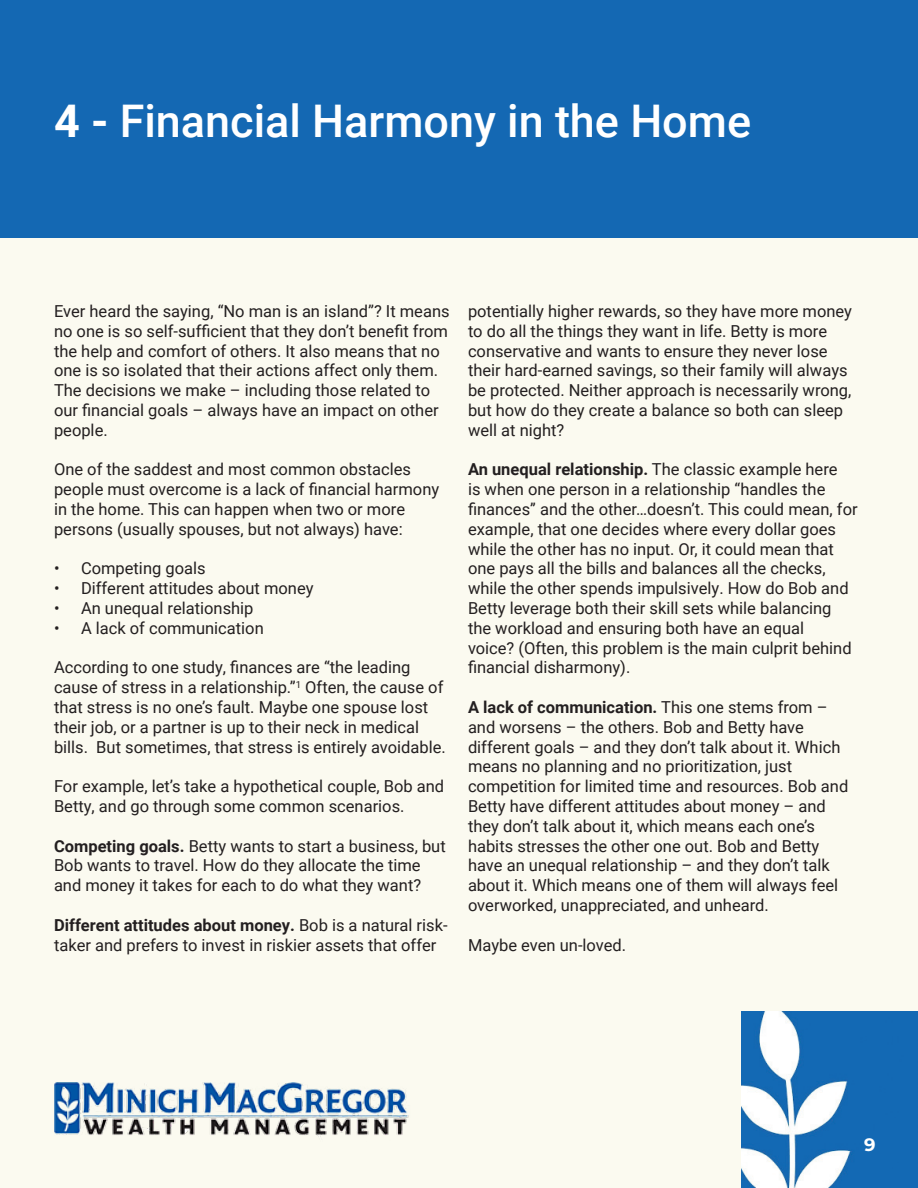
<style>
.page{position:relative;width:918px;height:1188px;background:#fbfaf0}
.page>*{position:absolute;margin:0;border:0;box-sizing:border-box;transform-origin:0 0}
.t1{font:500 45px "Roboto";color:#fff}
.t2{font:700 18px "Montserrat";color:#fff}
.t3{font:16.5px/19.8px "Roboto";color:#231f20}
.s1{font-weight:700}
</style>
<div class="page">
<img style="left:742px;top:1012px;width:176px;height:176px">
<img style="left:54px;top:1083px;width:355px;height:54px">
<div style="left:0;top:0;width:918px;height:238px;background:#1468b3"></div>
<p class="t1" style="left:54px;top:89px;width:699px"><span class="s1">4 -</span> Financial Harmony in the Home</p>
<p class="t3" style="left:54px;top:301px;width:397px">Ever heard the saying, “No man is an island”? It means no one is so self-sufficient that they don’t benefit from the help and comfort of others. It also means that no one is so isolated that their actions affect only them.<br>The decisions we make – including those related to our financial goals – always have an impact on other people.</p>
<p class="t3" style="left:54px;top:459px;width:387px">One of the saddest and most common obstacles people must overcome is a lack of financial harmony in the home. This can happen when two or more persons (usually spouses, but not always) have:</p>
<p class="t3" style="left:54px;top:558px;width:153px">• Competing goals</p>
<p class="t3" style="left:54px;top:578px;width:261px">• Different attitudes about money</p>
<p class="t3" style="left:54px;top:598px;width:201px">• An unequal relationship</p>
<p class="t3" style="left:54px;top:617px;width:211px">• A lack of communication</p>
<p class="t3" style="left:54px;top:657px;width:393px">According to one study, finances are “the leading cause of stress in a relationship.”<sup>1</sup> Often, the cause of that stress is no one’s fault. Maybe one spouse lost their job, or a partner is up to their neck in medical bills. But sometimes, that stress is entirely avoidable.</p>
<p class="t3" style="left:54px;top:776px;width:392px">For example, let’s take a hypothetical couple, Bob and<br>Betty, and go through some common scenarios.</p>
<p class="t3" style="left:54px;top:835px;width:393px"><span class="s1">Competing goals.</span> Betty wants to start a business, but<br>Bob wants to travel. How do they allocate the time and money it takes for each to do what they want?</p>
<p class="t3" style="left:54px;top:914px;width:395px"><span class="s1">Different attitudes about money.</span> Bob is a natural risk&shy;taker and prefers to invest in riskier assets that offer</p>
<p class="t3" style="left:468px;top:301px;width:386px">potentially higher rewards, so they have more money to do all the things they want in life. Betty is more conservative and wants to ensure they never lose their hard-earned savings, so their family will always be protected. Neither approach is necessarily wrong, but how do they create a balance so both can sleep well at night?</p>
<p class="t3" style="left:468px;top:459px;width:391px"><span class="s1">An unequal relationship.</span> The classic example here<br>is when one person in a relationship “handles the finances’’ and the other…doesn’t. This could mean, for example, that one decides where every dollar goes while the other has no input. Or, it could mean that one pays all the bills and balances all the checks, while the other spends impulsively. How do Bob and Betty leverage both their skill sets while balancing the workload and ensuring both have an equal<br>voice? (Often, this problem is the main culprit behind financial disharmony).</p>
<p class="t3" style="left:468px;top:697px;width:382px"><span class="s1">A lack of communication.</span> This one stems from – and worsens – the others. Bob and Betty have different goals – and they don’t talk about it. Which means no planning and no prioritization, just competition for limited time and resources. Bob and Betty have different attitudes about money – and they don’t talk about it, which means each one’s habits stresses the other one out. Bob and Betty have an unequal relationship – and they don’t talk about it. Which means one of them will always feel overworked, unappreciated, and unheard.</p>
<p class="t3" style="left:468px;top:934px;width:160px">Maybe even un-loved.</p>
<p class="t2" style="left:864px;top:1132px;width:13px">9</p>
</div>
